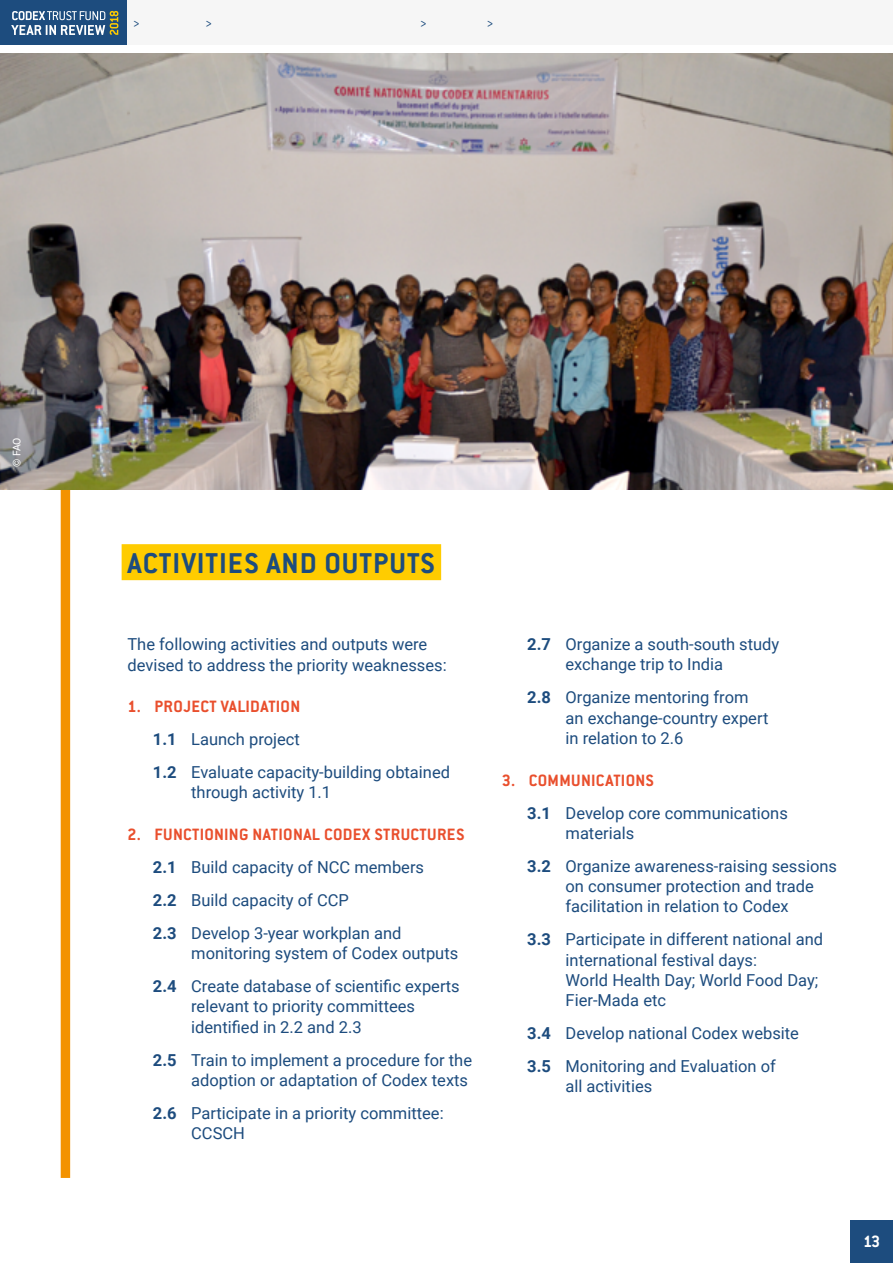
<style>
.page{position:relative;width:893px;height:1263px;background:#fff}
.page>*{position:absolute;margin:0;border:0;box-sizing:border-box;transform-origin:0 0}
.t1{font:700 31.5px "Conduit ITC Std";letter-spacing:.03em;color:#1d4c7e}
.t2{font:700 18px "Conduit ITC Std";letter-spacing:.02em;color:#e94f2d}
.t3{font:700 18px "Conduit ITC Std";color:#fff}
.t4{font:16.5px/20.2px "Roboto";color:#1d4c7e}
.t5{font:500 13.5px "Conduit ITC Std";color:#1d4c7e}
.t6{font:10.5px "Roboto";color:#fff}
.s1{font-weight:700}
</style>
<div class="page">
<div style="left:0;top:0;width:128px;height:45px;background:#1d4c7e"></div>
<div style="left:128px;top:0;width:765px;height:45px;background:#f6f6f6"></div>
<svg style="left:11px;top:11px;width:107px;height:24px"></svg>
<div style="left:61px;top:467px;width:9px;height:711px;background:#f39200"></div>
<img style="left:0;top:53px;width:893px;height:437px">
<div style="left:122px;top:544px;width:319px;height:36px;background:#fc0"></div>
<div style="left:850px;top:1220px;width:43px;height:43px;background:#1d4c7e"></div>
<p class="t5" style="left:133px;top:14px;width:8px">&gt;</p>
<p class="t5" style="left:205px;top:14px;width:8px">&gt;</p>
<p class="t5" style="left:420px;top:14px;width:8px">&gt;</p>
<p class="t5" style="left:486px;top:14px;width:8px">&gt;</p>
<p class="t6" style="left:10px;top:467px;width:31px;rotate:-90deg">© FAO</p>
<h1 class="t1" style="left:128px;top:544px;width:309px">ACTIVITIES AND OUTPUTS</h1>
<p class="t4" style="left:127px;top:634px;width:321px">The following activities and outputs were devised to address the priority weaknesses:</p>
<p class="t2" style="left:127px;top:695px;width:174px">1. PROJECT VALIDATION</p>
<p class="t4" style="left:153px;top:722px;width:299px;line-height:33px"><span class="s1">1.1</span> Launch project<br><span class="s1">1.2</span> Evaluate capacity-building obtained</p>
<p class="t4" style="left:191px;top:782px;width:142px">through activity 1.1</p>
<p class="t2" style="left:127px;top:823px;width:339px">2. FUNCTIONING NATIONAL CODEX STRUCTURES</p>
<p class="t4" style="left:153px;top:850px;width:273px;line-height:33px"><span class="s1">2.1</span> Build capacity of NCC members<br><span class="s1">2.2</span> Build capacity of CCP<br><span class="s1">2.3</span> Develop 3-year workplan and</p>
<p class="t4" style="left:153px;top:936px;width:308px;line-height:33px;text-align:right">monitoring system of Codex outputs<br><span class="s1">2.4</span> Create database of scientific experts</p>
<p class="t4" style="left:191px;top:996px;width:225px">relevant to priority committees identified in 2.2 and 2.3</p>
<p class="t4" style="left:153px;top:1049px;width:321px;text-align:right"><span class="s1">2.5</span> Train to implement a procedure for the adoption or adaptation of Codex texts</p>
<p class="t4" style="left:191px;top:1102px;width:254px;text-indent:-38px"><span class="s1">2.6</span> Participate in a priority committee:<br>CCSCH</p>
<p class="t4" style="left:566px;top:634px;width:215px;text-indent:-38px"><span class="s1">2.7</span> Organize a south-south study exchange trip to India</p>
<p class="t4" style="left:566px;top:687px;width:204px;text-indent:-38px"><span class="s1">2.8</span> Organize mentoring from an exchange-country expert in relation to 2.6</p>
<p class="t2" style="left:502px;top:769px;width:154px">3. COMMUNICATIONS</p>
<p class="t4" style="left:566px;top:802px;width:224px;text-indent:-38px"><span class="s1">3.1</span> Develop core communications materials</p>
<p class="t4" style="left:566px;top:855px;width:273px;text-indent:-38px"><span class="s1">3.2</span> Organize awareness-raising sessions on consumer protection and trade facilitation in relation to Codex</p>
<p class="t4" style="left:566px;top:929px;width:259px;text-indent:-38px"><span class="s1">3.3</span> Participate in different national and international festival days:<br>World Health Day; World Food Day;<br>Fier-Mada etc</p>
<p class="t4" style="left:527px;top:1016px;width:273px;line-height:33px"><span class="s1">3.4</span> Develop national Codex website<br><span class="s1">3.5</span> Monitoring and Evaluation of</p>
<p class="t4" style="left:566px;top:1076px;width:88px">all activities</p>
<p class="t3" style="left:863px;top:1231px;width:18px">13</p>
</div>
